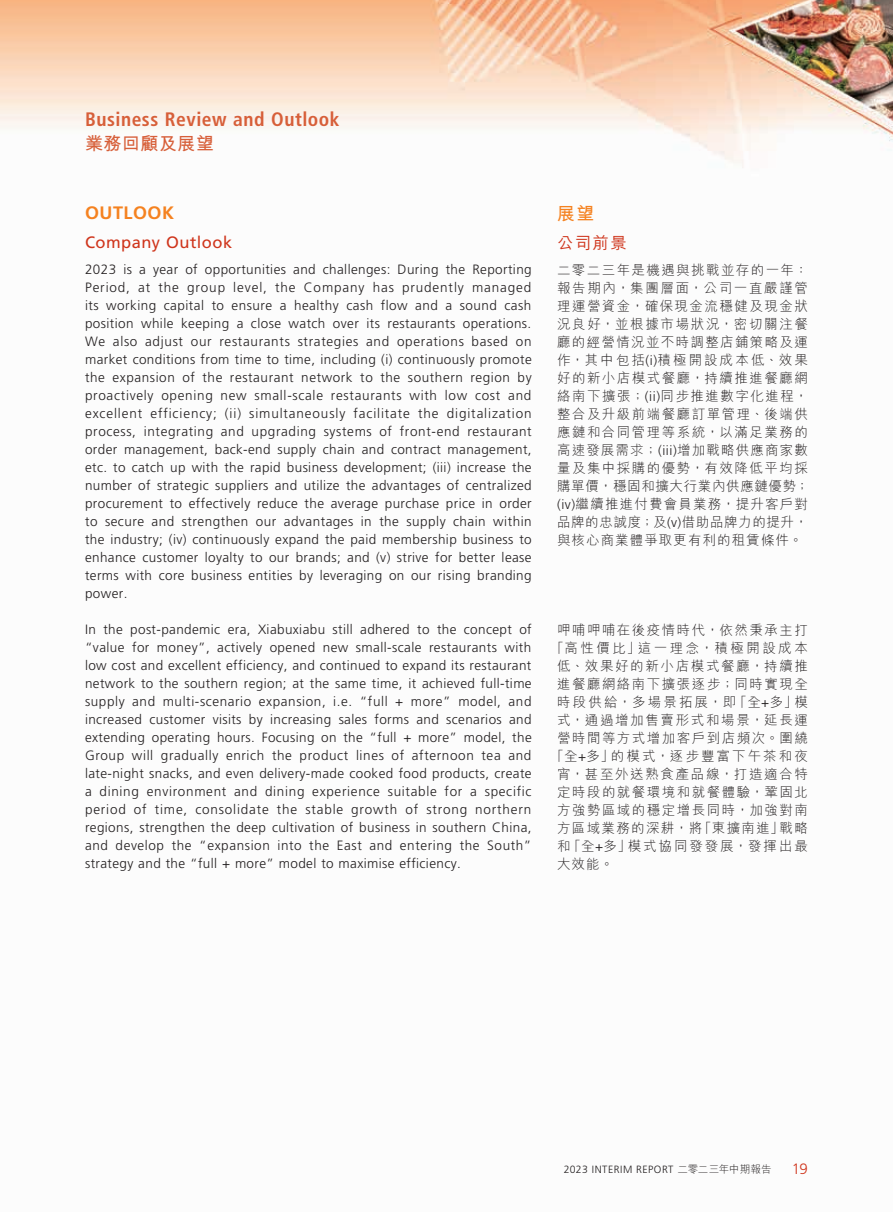
<style>
.page{position:relative;width:893px;height:1212px;background:#fff}
.page>*{position:absolute;margin:0;border:0;box-sizing:border-box;transform-origin:0 0}
.t1{font:700 condensed 19.5px "Frutiger LT Std";letter-spacing:.025em;color:#d75f39}
.t2{font:700 18px "M Hei HK";letter-spacing:.03em;color:#d75f39}
.t3{font:700 18px "Frutiger LT Std";letter-spacing:.03em;color:#f58220}
.t4{font:700 18px "M Hei HK";color:#f58220}
.t5{font:16.5px "Frutiger LT Std";letter-spacing:.03em;color:#cf351c}
.t6{font:500 16.5px "M Hei HK";color:#cf351c}
.t7{font:300 15px "Frutiger LT Std";color:#cf351c}
.t8{font:300 13.5px/18px "Frutiger LT Std";letter-spacing:.03em;color:#231f20;text-align:justify}
.t9{font:300 13.5px/18px "M Hei HK";letter-spacing:.11em;color:#231f20;text-align:justify}
.t10{font:300 13.5px "M Hei HK";letter-spacing:.16em;color:#231f20}
.t11{font:300 13.5px "M Hei HK";letter-spacing:.155em;color:#231f20}
.t12{font:300 13.5px "M Hei HK";letter-spacing:.145em;color:#231f20}
.t13{font:300 13.5px "M Hei HK";letter-spacing:.185em;color:#231f20}
.t14{font:300 10.5px "Frutiger LT Std";letter-spacing:.05em;color:#231f20}
.s1{font-family:"Frutiger LT Std"}
.s2{font-family:"M Hei HK"}
</style>
<div class="page">
<img style="left:0;top:0;width:893px;height:168px">
<h1 class="t1" style="left:85px;top:108px;width:256px">Business Review and Outlook</h1>
<h2 class="t2" style="left:85px;top:130px;width:131px">業務回顧及展望</h2>
<h2 class="t3" style="left:85px;top:202px;width:91px">OUTLOOK</h2>
<p class="t5" style="left:85px;top:232px;width:149px">Company Outlook</p>
<p class="t8" style="left:85px;top:261px;width:448px">2023 is a year of opportunities and challenges: During the Reporting Period, at the group level, the Company has prudently managed its working capital to ensure a healthy cash flow and a sound cash position while keeping a close watch over its restaurants operations.<br>We also adjust our restaurants strategies and operations based on market conditions from time to time, including (i) continuously promote the expansion of the restaurant network to the southern region by proactively opening new small-scale restaurants with low cost and excellent efficiency; (ii) simultaneously facilitate the digitalization process, integrating and upgrading systems of front-end restaurant order management, back-end supply chain and contract management, etc. to catch up with the rapid business development; (iii) increase the number of strategic suppliers and utilize the advantages of centralized procurement to effectively reduce the average purchase price in order to secure and strengthen our advantages in the supply chain within the industry; (iv) continuously expand the paid membership business to enhance customer loyalty to our brands; and (v) strive for better lease terms with core business entities by leveraging on our rising branding power.</p>
<p class="t8" style="left:85px;top:621px;width:448px">In the post-pandemic era, Xiabuxiabu still adhered to the concept of “value for money”, actively opened new small-scale restaurants with low cost and excellent efficiency, and continued to expand its restaurant network to the southern region; at the same time, it achieved full-time supply and multi-scenario expansion, i.e. “full + more” model, and increased customer visits by increasing sales forms and scenarios and extending operating hours. Focusing on the “full + more” model, the Group will gradually enrich the product lines of afternoon tea and late-night snacks, and even delivery-made cooked food products, create a dining environment and dining experience suitable for a specific period of time, consolidate the stable growth of strong northern regions, strengthen the deep cultivation of business in southern China, and develop the “expansion into the East and entering the South” strategy and the “full + more” model to maximise efficiency.</p>
<h2 class="t4" style="left:557px;top:200px;width:39px">展望</h2>
<p class="t6" style="left:557px;top:231px;width:71px">公司前景</p>
<p class="t9" style="left:557px;top:261px;width:253px">二零二三年是機遇與挑戰並存的一年：報告期內，集團層面，公司一直嚴謹管理運營資金，確保現金流穩健及現金狀況良好，並根據市場狀況，密切關注餐廳的經營情況並不時調整店鋪策略及運作，其中包括<span class="s1">(i)</span>積極開設成本低、效果好的新小店模式餐廳，持續推進餐廳網絡南下擴張；<span class="s1">(ii)</span>同步推進數字化進程，整合及升級前端餐廳訂單管理、後端供應鏈和合同管理等系統，以滿足業務的高速發展需求；<span class="s1">(iii)</span>增加戰略供應商家數量及集中採購的優勢，有效降低平均採購單價，穩固和擴大行業內供應鏈優勢；<span class="s1">(iv)</span>繼續推進付費會員業務，提升客戶對品牌的忠誠度；及<span class="s1">(v)</span>借助品牌力的提升，與核心商業體爭取更有利的租賃條件。</p>
<p class="t9" style="left:557px;top:621px;width:252px">呷哺呷哺在後疫情時代，依然秉承主打</p>
<p class="t13" style="left:550px;top:641px;width:259px">「高性價比」這一理念，積極開設成本</p>
<p class="t9" style="left:557px;top:657px;width:252px">低、效果好的新小店模式餐廳，持續推</p>
<p class="t9" style="left:557px;top:675px;width:252px">進餐廳網絡南下擴張逐步；同時實現全</p>
<p class="t10" style="left:557px;top:695px;width:252px">時段供給，多場景拓展，即「全<span class="s1">+</span>多」模</p>
<p class="t9" style="left:557px;top:711px;width:252px">式，通過增加售賣形式和場景，延長運</p>
<p class="t9" style="left:557px;top:729px;width:252px">營時間等方式增加客戶到店頻次。圍繞</p>
<p class="t11" style="left:550px;top:749px;width:259px">「全<span class="s1">+</span>多」的模式，逐步豐富下午茶和夜</p>
<p class="t9" style="left:557px;top:765px;width:252px">宵，甚至外送熟食產品線，打造適合特</p>
<p class="t9" style="left:557px;top:783px;width:252px">定時段的就餐環境和就餐體驗，鞏固北</p>
<p class="t9" style="left:557px;top:801px;width:252px">方強勢區域的穩定增長同時，加強對南</p>
<p class="t9" style="left:557px;top:819px;width:252px">方區域業務的深耕，將「東擴南進」戰略</p>
<p class="t12" style="left:557px;top:839px;width:252px">和「全<span class="s1">+</span>多」模式協同發發展，發揮出最</p>
<p class="t9" style="left:557px;top:855px;width:58px">大效能。</p>
<p class="t14" style="left:564px;top:1164px;width:210px">2023 INTERIM REPORT <span class="s2">二零二三年中期報告</span></p>
<p class="t7" style="left:792px;top:1161px;width:18px">19</p>
</div>
